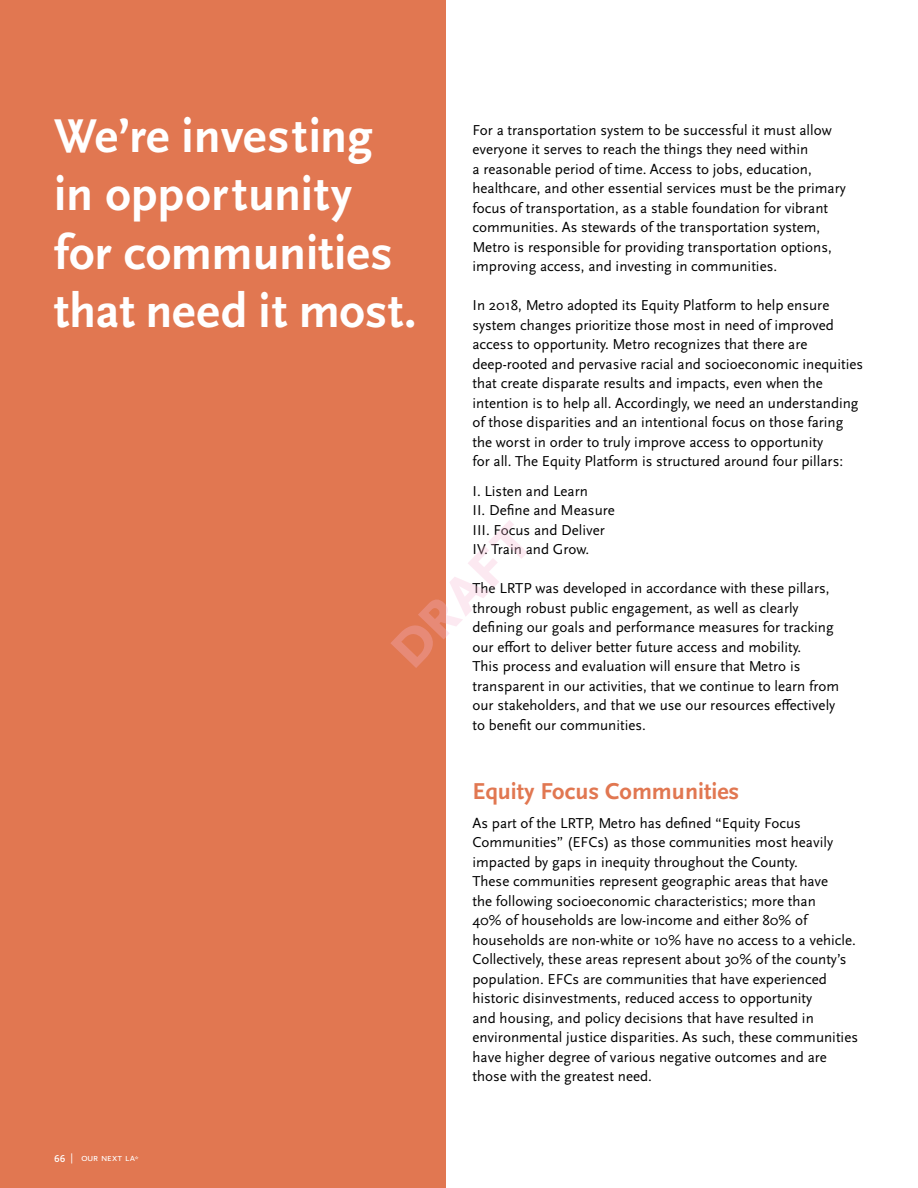
<style>
.page{position:relative;width:918px;height:1188px;background:#fff}
.page>*{position:absolute;margin:0;border:0;box-sizing:border-box;transform-origin:0 0}
.t1{font:700 49.5px/58.5px "Scala Sans Pro";color:#fff}
.t2{font:700 24px "Scala Sans Pro";color:#e17751}
.t3{font:15px/19.5px "Scala Sans Pro";color:#000}
.t4{font:15px "Scala Sans Pro";color:#fff}
.t5{font:10.5px "Scala Sans Pro";letter-spacing:-.015em;color:#fff}
.s1{font-size:7.5px}
</style>
<div class="page">
<div style="left:0;top:0;width:446px;height:1188px;background:#e17751"></div>
<svg style="left:391px;top:520px;width:136px;height:148px"></svg>
<h1 class="t1" style="left:54px;top:107px;width:364px">We’re investing in opportunity for communities that need it most.</h1>
<p class="t3" style="left:472px;top:120px;width:375px">For a transportation system to be successful it must allow everyone it serves to reach the things they need within<br>a reasonable period of time. Access to jobs, education, healthcare, and other essential services must be the primary focus of transportation, as a stable foundation for vibrant communities. As stewards of the transportation system, Metro is responsible for providing transportation options, improving access, and investing in communities.</p>
<p class="t3" style="left:472px;top:296px;width:392px">In 2018, Metro adopted its Equity Platform to help ensure system changes prioritize those most in need of improved access to opportunity. Metro recognizes that there are deep-rooted and pervasive racial and socioeconomic inequities that create disparate results and impacts, even when the intention is to help all. Accordingly, we need an understanding of those disparities and an intentional focus on those faring the worst in order to truly improve access to opportunity<br>for all. The Equity Platform is structured around four pillars:</p>
<p class="t3" style="left:472px;top:481px;width:144px">I. Listen and Learn<br>II. Define and Measure<br>III. Focus and Deliver<br>IV. Train and Grow.</p>
<p class="t3" style="left:472px;top:578px;width:368px">The LRTP was developed in accordance with these pillars, through robust public engagement, as well as clearly defining our goals and performance measures for tracking our effort to deliver better future access and mobility.<br>This process and evaluation will ensure that Metro is transparent in our activities, that we continue to learn from our stakeholders, and that we use our resources effectively to benefit our communities.</p>
<p class="t5" style="left:70px;top:1152px;width:69px">| our next la<span class="s1">*</span></p>
<p class="t4" style="left:54px;top:1149px;width:13px">66</p>
<h2 class="t2" style="left:472px;top:777px;width:268px">Equity Focus Communities</h2>
<p class="t3" style="left:472px;top:813px;width:387px">As part of the LRTP, Metro has defined “Equity Focus Communities” (EFCs) as those communities most heavily impacted by gaps in inequity throughout the County.<br>These communities represent geographic areas that have<br>the following socioeconomic characteristics; more than<br>40% of households are low-income and either 80% of households are non-white or 10% have no access to a vehicle.<br>Collectively, these areas represent about 30% of the county’s population. EFCs are communities that have experienced historic disinvestments, reduced access to opportunity<br>and housing, and policy decisions that have resulted in environmental justice disparities. As such, these communities have higher degree of various negative outcomes and are those with the greatest need.</p>
</div>
